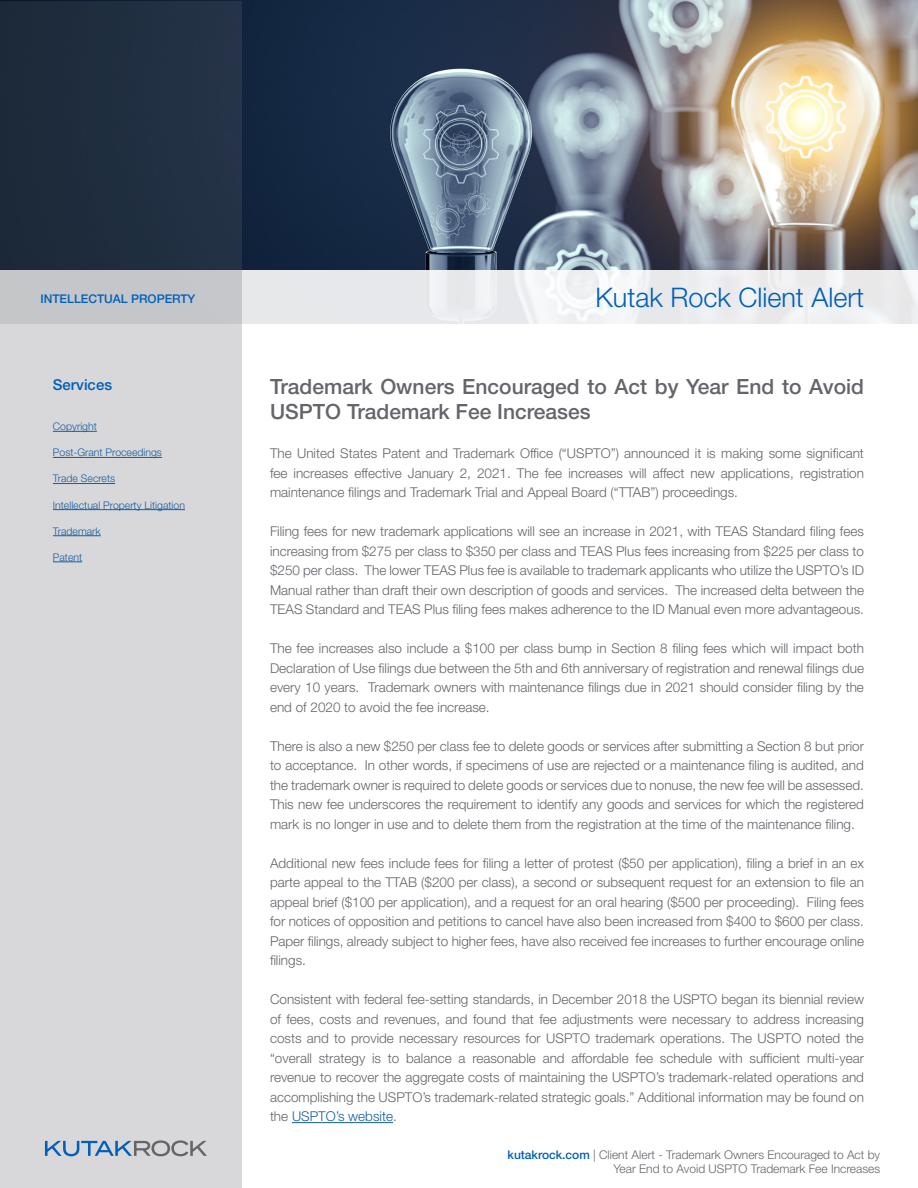
<style>
.page{position:relative;width:918px;height:1188px;background:#fff}
.page>*{position:absolute;margin:0;border:0;box-sizing:border-box;transform-origin:0 0}
.t1{font:300 27px "Helvetica Neue LT Std";color:#005fb9}
.t2{font:500 21px/25.2px "Helvetica Neue LT Std";color:#63656a}
.t3{font:500 15px "Helvetica Neue LT Std";color:#005fb9}
.t4{font:300 13.5px/19.5px "Helvetica Neue LT Std";color:#63656a;text-align:justify}
.t5{font:300 12px/13.5px "Helvetica Neue LT Std";color:#63656a;text-align:right}
.t6{font:500 12px "Helvetica Neue LT Std";color:#005fb9}
.t7{font:300 10.5px "Helvetica Neue LT Std";color:#175d9e}
.s1{color:#175d9e}
.s2{font-weight:500;color:#005fb9}
</style>
<div class="page">
<img style="left:0;top:0;width:918px;height:270px">
<hr style="left:292px;top:1122px;width:101px;height:1px;background:#175d9e">
<div style="left:0;top:270px;width:918px;height:54px;background:linear-gradient(to bottom,#ecedef,#ebedef)"></div>
<svg style="left:0;top:2px;width:241px;height:1186px;background:#acb0b6"></svg>
<svg style="left:45px;top:1140px;width:162px;height:16px;background:#9eafc1"></svg>
<hr style="left:53px;top:431px;width:44px;height:1px;background:#175d9e">
<hr style="left:53px;top:457px;width:109px;height:1px;background:#175d9e">
<hr style="left:53px;top:483px;width:62px;height:1px;background:#175d9e">
<hr style="left:53px;top:509px;width:132px;height:1px;background:#175d9e">
<hr style="left:53px;top:535px;width:48px;height:1px;background:#175d9e">
<svg style="left:53px;top:562px;width:29px;height:1px"></svg>
<p class="t6" style="left:40px;top:292px;width:156px">INTELLECTUAL PROPERTY</p>
<p class="t3" style="left:53px;top:376px;width:61px">Services</p>
<p class="t7" style="left:53px;top:420px;width:45px">Copyright</p>
<p class="t7" style="left:53px;top:446px;width:111px">Post-Grant Proceedings</p>
<p class="t7" style="left:53px;top:472px;width:64px">Trade Secrets</p>
<p class="t7" style="left:53px;top:498px;width:134px">Intellectual Property Litigation</p>
<p class="t7" style="left:53px;top:525px;width:49px">Trademark</p>
<p class="t7" style="left:53px;top:551px;width:31px">Patent</p>
<p class="t1" style="left:595px;top:281px;width:270px">Kutak Rock Client Alert</p>
<p class="t2" style="left:270px;top:374px;width:596px">Trademark Owners Encouraged to Act by Year End to Avoid<br>USPTO Trademark Fee Increases</p>
<p class="t4" style="left:270px;top:443px;width:595px">The United States Patent and Trademark Office (“USPTO”) announced it is making some significant fee increases effective January 2, 2021. The fee increases will affect new applications, registration maintenance filings and Trademark Trial and Appeal Board (“TTAB”) proceedings.</p>
<p class="t4" style="left:270px;top:521px;width:596px">Filing fees for new trademark applications will see an increase in 2021, with TEAS Standard filing fees increasing from $275 per class to $350 per class and TEAS Plus fees increasing from $225 per class to $250 per class. The lower TEAS Plus fee is available to trademark applicants who utilize the USPTO’s ID Manual rather than draft their own description of goods and services. The increased delta between the TEAS Standard and TEAS Plus filing fees makes adherence to the ID Manual even more advantageous.</p>
<p class="t4" style="left:270px;top:638px;width:596px">The fee increases also include a $100 per class bump in Section 8 filing fees which will impact both Declaration of Use filings due between the 5th and 6th anniversary of registration and renewal filings due every 10 years. Trademark owners with maintenance filings due in 2021 should consider filing by the end of 2020 to avoid the fee increase.</p>
<p class="t4" style="left:270px;top:736px;width:596px">There is also a new $250 per class fee to delete goods or services after submitting a Section 8 but prior to acceptance. In other words, if specimens of use are rejected or a maintenance filing is audited, and the trademark owner is required to delete goods or services due to nonuse, the new fee will be assessed.<br>This new fee underscores the requirement to identify any goods and services for which the registered mark is no longer in use and to delete them from the registration at the time of the maintenance filing.</p>
<p class="t4" style="left:270px;top:853px;width:596px">Additional new fees include fees for filing a letter of protest ($50 per application), filing a brief in an ex parte appeal to the TTAB ($200 per class), a second or subsequent request for an extension to file an appeal brief ($100 per application), and a request for an oral hearing ($500 per proceeding). Filing fees for notices of opposition and petitions to cancel have also been increased from $400 to $600 per class.<br>Paper filings, already subject to higher fees, have also received fee increases to further encourage online filings.</p>
<p class="t4" style="left:270px;top:989px;width:596px">Consistent with federal fee-setting standards, in December 2018 the USPTO began its biennial review of fees, costs and revenues, and found that fee adjustments were necessary to address increasing costs and to provide necessary resources for USPTO trademark operations. The USPTO noted the “overall strategy is to balance a reasonable and affordable fee schedule with sufficient multi-year revenue to recover the aggregate costs of maintaining the USPTO’s trademark-related operations and accomplishing the USPTO’s trademark-related strategic goals.” Additional information may be found on the <span class="s1">USPTO’s website</span>.</p>
<p class="t5" style="left:508px;top:1148px;width:374px"><span class="s2">kutakrock.com</span> | Client Alert - Trademark Owners Encouraged to Act by<br>Year End to Avoid USPTO Trademark Fee Increases</p>
</div>
